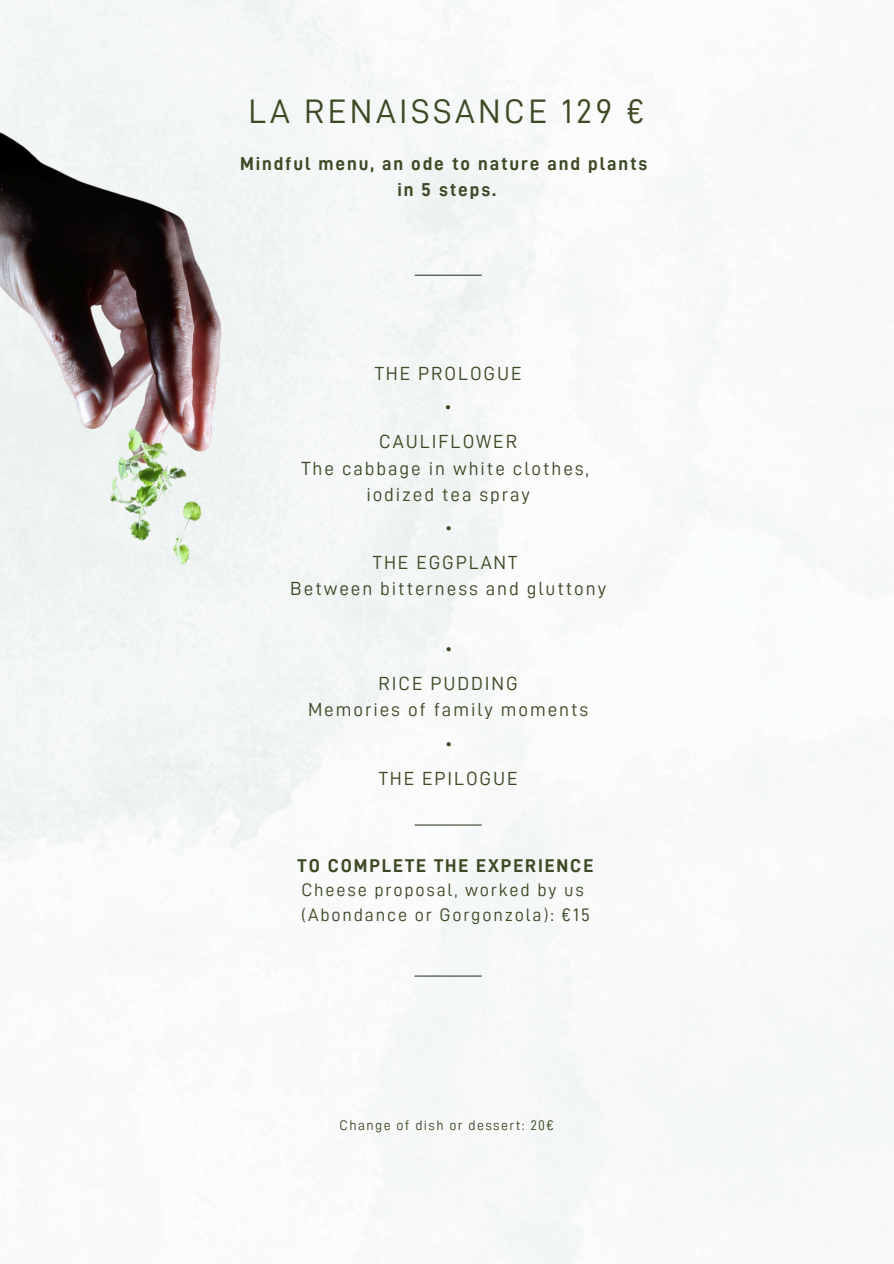
<style>
.page{position:relative;width:894px;height:1264px;background:#fff}
.page>*{position:absolute;margin:0;border:0;box-sizing:border-box;transform-origin:0 0}
.t1{font:34.05px "D DIN";letter-spacing:.1em;color:#3e4926}
.t2{font:19.05px/26.4px "D DIN";letter-spacing:.1em;color:#3e4926;text-align:center}
.t3{font:18.75px/25.7px "D DIN Bold";letter-spacing:.1em;color:#3e4926;text-align:center}
.t4{font:18.6px "D DIN Bold";letter-spacing:.1em;color:#3e4926}
.t5{font:18.15px/24.5px "D DIN";letter-spacing:.1em;color:#3e4926}
.t6{font:13.95px "D DIN";letter-spacing:.1em;color:#3e4926}
.t7{font:4.65px "Noto Sans CJ Ksc";color:#3e4926}
</style>
<div class="page">
<img style="left:0;top:132px;width:341px;height:670px">
<hr style="left:414px;top:275px;width:67px;height:1px;background:#35442f">
<hr style="left:414px;top:824px;width:67px;height:1px;background:#35442f">
<hr style="left:414px;top:975px;width:67px;height:1px;background:#35442f">
<p class="t1" style="left:248px;top:95px;width:398px">LA RENAISSANCE 129 €</p>
<h4 class="t3" style="left:240px;top:151px;width:409px">Mindful menu, an ode to nature and plants in 5 steps.</h4>
<h1 class="t2" style="left:374px;top:360px;width:148px">THE PROLOGUE</h1>
<p class="t7" style="left:445px;top:404px;width:6px">●</p>
<h3 class="t2" style="left:301px;top:428px;width:289px">CAULIFLOWER<br>The cabbage in white clothes, iodized tea spray</h3>
<h2 class="t7" style="left:446px;top:525px;width:6px">●</h2>
<p class="t2" style="left:290px;top:549px;width:317px">THE EGGPLANT<br>Between bitterness and gluttony</p>
<h4 class="t7" style="left:446px;top:646px;width:6px">●</h4>
<p class="t2" style="left:308px;top:670px;width:282px">RICE PUDDING<br>Memories of family moments</p>
<h4 class="t7" style="left:446px;top:740px;width:6px">●</h4>
<p class="t2" style="left:378px;top:765px;width:140px">THE EPILOGUE</p>
<p class="t4" style="left:297px;top:856px;width:297px">TO COMPLETE THE EXPERIENCE</p>
<p class="t5" style="left:301px;top:878px;width:290px">Cheese proposal, worked by us (Abondance or Gorgonzola): €15</p>
<h2 class="t6" style="left:339px;top:1118px;width:216px">Change of dish or dessert: 20€</h2>
</div>
